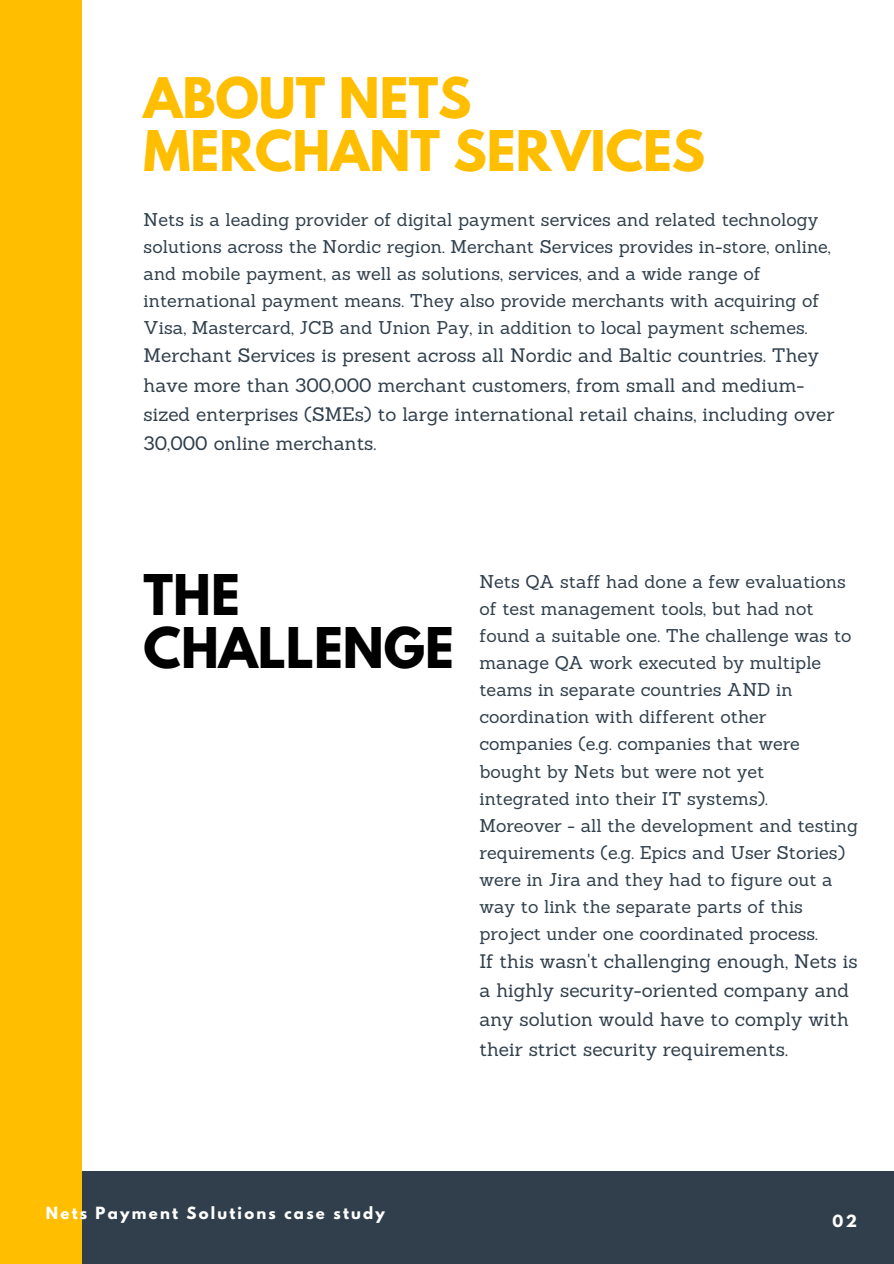
<style>
.page{position:relative;width:894px;height:1264px;background:#fff}
.page>*{position:absolute;margin:0;border:0;box-sizing:border-box;transform-origin:0 0}
.t1{font:700 49.65px "League Spartan";color:#ffbe00}
.t2{font:700 49.65px/52.9px "League Spartan";color:#000}
.t3{font:700 49.5px "League Spartan";color:#ffbe00}
.t4{font:19.05px/29.2px "Sanchez";color:#303f4b}
.t5{font:18px/27px "Sanchez";color:#303f4b}
.t6{font:700 14.85px "League Spartan";letter-spacing:.15em;color:#fff}
</style>
<div class="page">
<div style="left:0;top:1171px;width:893px;height:92px;background:#303f4b"></div>
<div style="left:0;top:0;width:82px;height:1263px;background:#ffbe00"></div>
<h2 class="t3" style="left:143px;top:73px;width:329px">ABOUT NETS</h2>
<h1 class="t1" style="left:143px;top:126px;width:563px">MERCHANT SERVICES</h1>
<p class="t5" style="left:143px;top:206px;width:688px">Nets is a leading provider of digital payment services and related technology solutions across the Nordic region. Merchant Services provides in-store, online, and mobile payment, as well as solutions, services, and a wide range of international payment means. They also provide merchants with acquiring of Visa, Mastercard, JCB and Union Pay, in addition to local payment schemes.</p>
<p class="t4" style="left:143px;top:341px;width:692px">Merchant Services is present across all Nordic and Baltic countries. They have more than 300,000 merchant customers, from small and medium&shy;sized enterprises (SMEs) to large international retail chains, including over 30,000 online merchants.</p>
<h1 class="t2" style="left:143px;top:575px;width:312px">THE<br>CHALLENGE</h1>
<p class="t5" style="left:479px;top:568px;width:380px">Nets QA staff had done a few evaluations of test management tools, but had not found a suitable one. The challenge was to manage QA work executed by multiple teams in separate countries AND in coordination with different other companies (e.g. companies that were bought by Nets but were not yet integrated into their IT systems).<br>Moreover - all the development and testing requirements (e.g. Epics and User Stories) were in Jira and they had to figure out a way to link the separate parts of this project under one coordinated process.</p>
<p class="t4" style="left:479px;top:946px;width:379px">If this wasn't challenging enough, Nets is a highly security-oriented company and any solution would have to comply with their strict security requirements.</p>
<p class="t6" style="left:46px;top:1205px;width:340px">Nets Payment Solutions case study</p>
<p class="t6" style="left:832px;top:1213px;width:26px">02</p>
</div>
